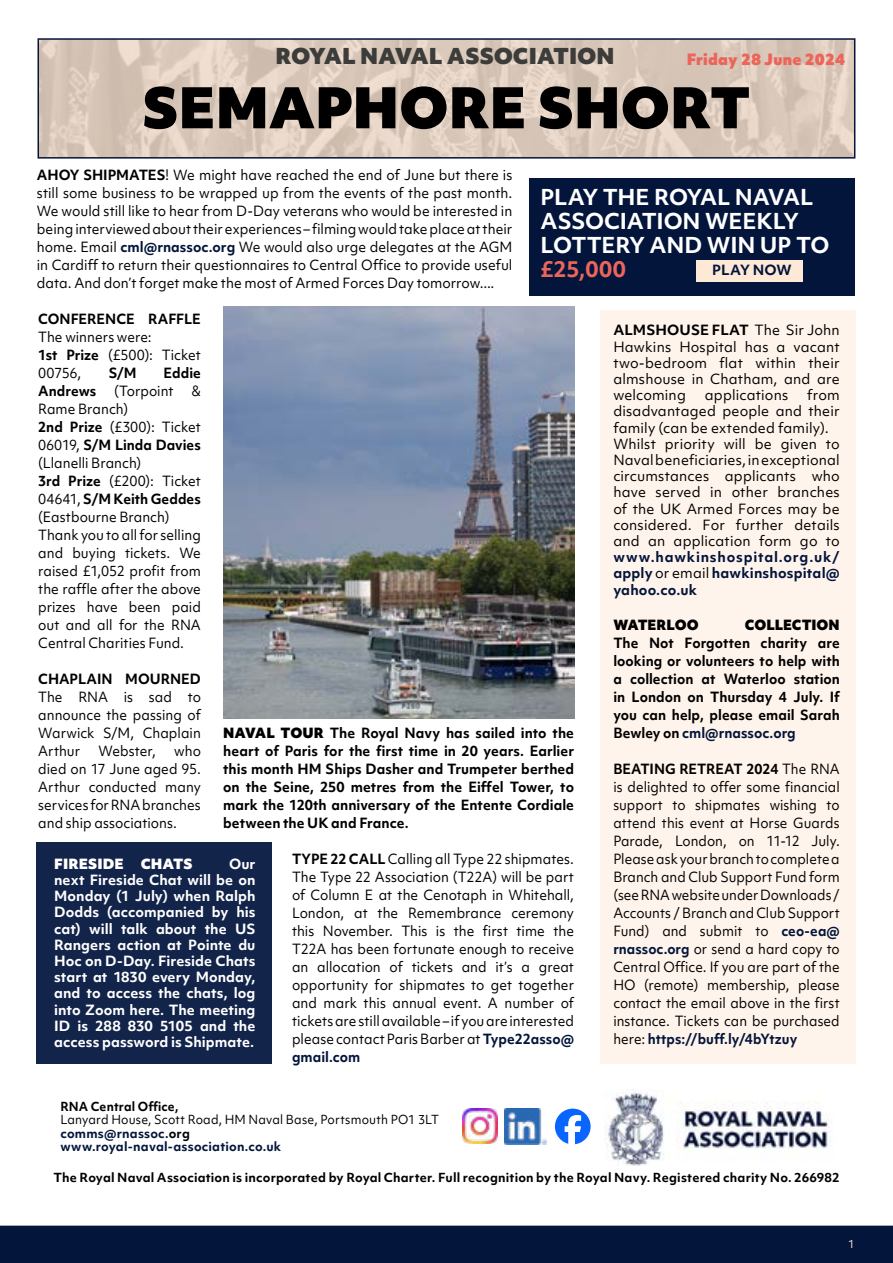
<style>
.page{position:relative;width:893px;height:1263px;background:#fff}
.page>*{position:absolute;margin:0;border:0;box-sizing:border-box;transform-origin:0 0}
.t1{font:900 54px "Objektiv Mk 1";letter-spacing:-.005em;color:#000}
.t2{font:700 21px/24px "Objektiv Mk 1";letter-spacing:-.01em;color:#fff}
.t3{font:900 21px "Objektiv Mk 1";letter-spacing:-.005em;color:#3c3c3b}
.t4{font:700 21px "Objektiv Mk 1";color:#ec655b}
.t5{font:900 15px "Objektiv Mk 1";letter-spacing:.005em;color:#ec655b}
.t6{font:13.5px/18px "Objektiv Mk 1";color:#000;text-align:justify;scale:.96 1}
.t7{font:13.5px/16.2px "Objektiv Mk 1";color:#000;text-align:justify}
.t8{font:13.5px/18px "Objektiv Mk 1";color:#000;text-align:justify;scale:.95 1}
.t9{font:700 13.5px/16.2px "Objektiv Mk 1";letter-spacing:.005em;color:#fff;text-align:justify}
.t10{font:700 13.5px/18px "Objektiv Mk 1";color:#000;text-align:justify}
.t11{font:700 13.5px/18px "Objektiv Mk 1";color:#000;text-align:justify;scale:.96 1}
.t12{font:700 13.5px/16.2px "Objektiv Mk 1";letter-spacing:.015em;color:#03153b;text-align:justify}
.t13{font:900 13.5px "Objektiv Mk 1";letter-spacing:-.005em;color:#000;scale:.96 1}
.t14{font:900 13.5px "Objektiv Mk 1";letter-spacing:.005em;color:#fff}
.t15{font:700 12px "Objektiv Mk 1";letter-spacing:.02em;color:#000}
.t16{font:12px/13.5px "Objektiv Mk 1";letter-spacing:.015em;color:#000;scale:.96 1}
.t17{font:700 12px "Objektiv Mk 1";letter-spacing:.02em;color:#000;scale:.96 1}
.t18{font:10.5px "Objektiv Mk 1";color:#fee9d6}
.s1{font-weight:700}
.s2{font-weight:700;color:#03153b}
.s3{font-weight:900}
.s4{font-weight:400;color:#000}
.s5{color:#03153b}
</style>
<div class="page">
<img style="left:41px;top:41px;width:811px;height:115px">
<div style="left:38px;top:38px;width:817px;height:121px;border:2px solid #03153b"></div>
<div style="left:529px;top:178px;width:326px;height:118px;background:#03153b"></div>
<div style="left:697px;top:260px;width:106px;height:22px;background:#fee9d6"></div>
<div style="left:600px;top:310px;width:255px;height:754px;background:#fff4eb"></div>
<div style="left:36px;top:842px;width:235px;height:222px;background:#13244b"></div>
<img style="left:462px;top:1108px;width:35px;height:36px">
<img style="left:504px;top:1108px;width:42px;height:36px">
<svg style="left:555px;top:1108px;width:36px;height:36px"></svg>
<img style="left:604px;top:1089px;width:227px;height:76px">
<img style="left:223px;top:306px;width:351px;height:413px">
<div style="left:0;top:1225px;width:893px;height:38px;background:#03153b"></div>
<h2 class="t3" style="left:275px;top:41px;width:341px">ROYAL NAVAL ASSOCIATION</h2>
<p class="t5" style="left:687px;top:49px;width:160px">Friday 28 June 2024</p>
<h1 class="t1" style="left:142px;top:68px;width:610px">SEMAPHORE SHORT</h1>
<p class="t7" style="left:37px;top:166px;width:477px;line-height:18px"><span class="s1">AHOY SHIPMATES</span>! We might have reached the end of June but there is still some business to be wrapped up from the events of the past month.<br>We would still like to hear from D-Day veterans who would be interested in being interviewed about their experiences – filming would take place at their home. Email <span class="s2">cml@rnassoc.org</span> We would also urge delegates at the AGM in Cardiff to return their questionnaires to Central Office to provide useful data. And don’t forget make the most of Armed Forces Day tomorrow....</p>
<h2 class="t2" style="left:541px;top:185px;width:290px">PLAY THE ROYAL NAVAL<br>ASSOCIATION WEEKLY<br>LOTTERY AND WIN UP TO</h2>
<h2 class="t4" style="left:541px;top:254px;width:87px">£25,000</h2>
<p class="t12" style="left:712px;top:262px;width:81px">PLAY NOW</p>
<p class="t11" style="left:38px;top:310px;width:171px">CONFERENCE RAFFLE</p>
<p class="t6" style="left:38px;top:328px;width:171px;text-align:left">The winners were:<br><span class="s1">1st Prize</span> (£500): Ticket<br>00756,</p>
<p class="t11" style="left:109px;top:364px;width:31px">S/M</p>
<p class="t11" style="left:163px;top:364px;width:40px">Eddie</p>
<p class="t11" style="left:38px;top:382px;width:62px">Andrews</p>
<p class="t6" style="left:114px;top:382px;width:63px">(Torpoint</p>
<p class="t6" style="left:191px;top:382px;width:11px">&amp;</p>
<p class="t6" style="left:38px;top:400px;width:171px;text-align:left">Rame Branch)<br><span class="s1">2nd Prize</span> (£300): Ticket<br>06019, <span class="s1">S/M Linda Davies </span>(Llanelli Branch)<br><span class="s1">3rd Prize</span> (£200): Ticket<br>04641, <span class="s1">S/M Keith Geddes </span>(Eastbourne Branch)<br>Thank you to all for selling and buying tickets. We raised £1,052 profit from the raffle after the above prizes have been paid out and all for the RNA<br>Central Charities Fund.</p>
<p class="t11" style="left:38px;top:670px;width:171px">CHAPLAIN MOURNED</p>
<p class="t6" style="left:38px;top:688px;width:171px">The RNA is sad to announce the passing of Warwick S/M, Chaplain Arthur</p>
<p class="t6" style="left:38px;top:742px;width:171px;text-indent:136px">who died on 17 June aged 95.<br>Arthur conducted many services for RNA branches and ship associations.</p>
<p class="t6" style="left:99px;top:742px;width:61px">Webster,</p>
<p class="t10" style="left:223px;top:724px;width:352px"><span class="s3">NAVAL TOUR</span> The Royal Navy has sailed into the heart of Paris for the first time in 20 years. Earlier this month HM Ships Dasher and Trumpeter berthed on the Seine, 250 metres from the Eiffel Tower, to mark the 120th anniversary of the Entente Cordiale between the UK and France.</p>
<p class="t9" style="left:54px;top:855px;width:203px;text-indent:175px">Our next Fireside Chat will be on Monday (1 July) when Ralph Dodds (accompanied by his cat) will talk about the US Rangers action at Pointe du Hoc on D-Day. Fireside Chats start at 1830 every Monday, and to access the chats, log into Zoom here. The meeting ID is 288 830 5105 and the access password is Shipmate.</p>
<p class="t14" style="left:54px;top:854px;width:71px">FIRESIDE</p>
<p class="t14" style="left:141px;top:854px;width:53px">CHATS</p>
<p class="t6" style="left:292px;top:850px;width:295px"><span class="s1">TYPE 22 CALL</span> Calling all Type 22 shipmates.<br>The Type 22 Association (T22A) will be part of Column E at the Cenotaph in Whitehall, London, at the Remembrance ceremony this November. This is the first time the T22A has been fortunate enough to receive an allocation of tickets and it’s a great opportunity for shipmates to get together and mark this annual event. A number of tickets are still available – if you are interested please contact Paris Barber at <span class="s2">Type22asso@ gmail.com</span></p>
<p class="t7" style="left:613px;top:322px;width:228px"><span class="s1">ALMSHOUSE FLAT</span> The Sir John Hawkins Hospital has a vacant two-bedroom flat within their almshouse in Chatham, and are welcoming</p>
<p class="t7" style="left:613px;top:387px;width:228px;text-align:left;text-indent:194px">from disadvantaged people and their family (can be extended family).<br>Whilst priority will be given to<br>Naval beneficiaries, in exceptional circumstances applicants who have served in other branches of the UK Armed Forces may be considered. For further details and an application form go to</p>
<p class="t12" style="left:613px;top:549px;width:228px">www.hawkinshospital.org.uk/ apply <span class="s4">or email</span> hawkinshospital@ yahoo.co.uk</p>
<p class="t13" style="left:613px;top:615px;width:90px">WATERLOO</p>
<p class="t13" style="left:745px;top:615px;width:100px">COLLECTION</p>
<p class="t11" style="left:613px;top:634px;width:237px">The Not Forgotten charity are looking or volunteers to help with a collection at Waterloo station in London on Thursday 4 July. If you can help, please email Sarah Bewley on <span class="s5">cml@rnassoc.org</span></p>
<p class="t7" style="left:705px;top:387px;width:85px">applications</p>
<p class="t8" style="left:613px;top:760px;width:240px"><span class="s1">BEATING RETREAT 2024</span> The RNA is delighted to offer some financial support to shipmates wishing to attend this event at Horse Guards Parade, London, on 11-12 July.<br>Please ask your branch to complete a Branch and Club Support Fund form (see RNA website under Downloads / Accounts / Branch and Club Support Fund) and submit to <span class="s2">ceo-ea@ rnassoc.org</span> or send a hard copy to Central Office. If you are part of the HO (remote) membership, please contact the email above in the first instance. Tickets can be purchased here: <span class="s2">https://buff.ly/4bYtzuy</span></p>
<p class="t17" style="left:60px;top:1097px;width:125px">RNA Central Office,</p>
<p class="t16" style="left:60px;top:1113px;width:396px">Lanyard House, Scott Road, HM Naval Base, Portsmouth PO1 3LT <span class="s2">comms@rnassoc.</span><span class="s1">org<br></span><span class="s2">www.royal-naval-association.co.uk</span></p>
<p class="t15" style="left:53px;top:1169px;width:788px">The Royal Naval Association is incorporated by Royal Charter. Full recognition by the Royal Navy. Registered charity No. 266982</p>
<p class="t18" style="left:848px;top:1236px;width:8px">1</p>
</div>
